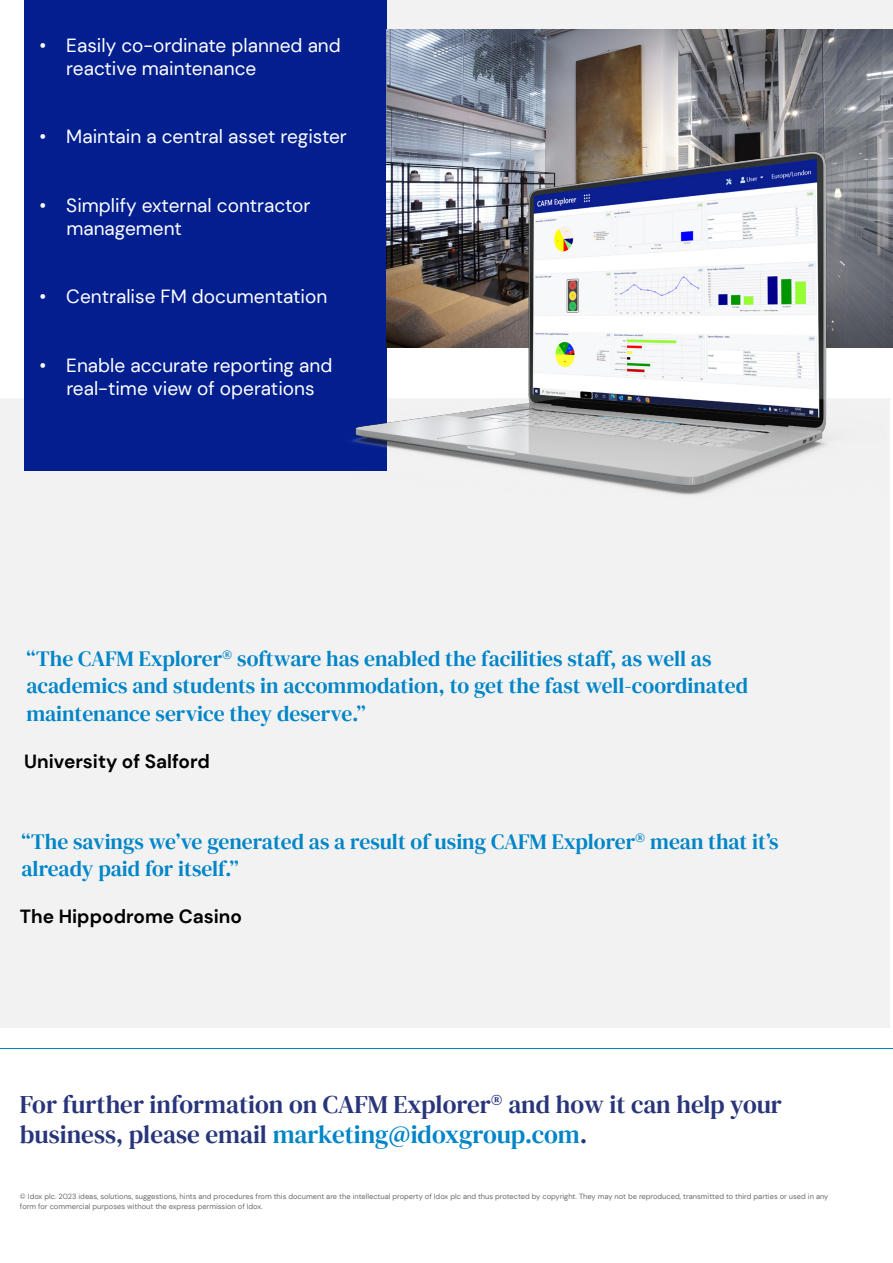
<style>
.page{position:relative;width:893px;height:1263px;background:#fff}
.page>*{position:absolute;margin:0;border:0;box-sizing:border-box;transform-origin:0 0}
.t1{font:25.35px/30.5px "DM Serif Text";color:#29357b}
.t2{font:21.75px/27.5px "DM Serif Text";color:#0085c8}
.t3{font:19.05px/22.8px "DM Sans";color:#fff}
.t4{font:700 19.05px "DM Sans";color:#000}
.t5{font:7.5px/9.8px "DM Sans";color:#6b696e}
.s1{color:#0085c8}
</style>
<div class="page">
<div style="left:386px;top:0;width:507px;height:29px;background:#f2f2f2"></div>
<div style="left:0;top:399px;width:890px;height:629px;background:#f2f2f2"></div>
<div style="left:24px;top:0;width:362px;height:470px;background:#031f8f"></div>
<img style="left:387px;top:29px;width:506px;height:319px">
<img style="left:296px;top:133px;width:590px;height:392px">
<hr style="left:0;top:1048px;width:893px;height:1px;background:#0085c8">
<h3 class="t3" style="left:66px;top:34px;width:276px;text-indent:-27px">• Easily co-ordinate planned and reactive maintenance</h3>
<h3 class="t3" style="left:39px;top:125px;width:309px">• Maintain a central asset register</h3>
<h3 class="t3" style="left:66px;top:194px;width:246px;text-indent:-27px">• Simplify external contractor management</h3>
<h3 class="t3" style="left:39px;top:285px;width:289px">• Centralise FM documentation</h3>
<h3 class="t3" style="left:39px;top:354px;width:294px;text-align:center">• Enable accurate reporting and real-time view of operations</h3>
<h2 class="t2" style="left:26px;top:645px;width:723px">“The CAFM Explorer® software has enabled the facilities staff, as well as academics and students in accommodation, to get the fast well-coordinated maintenance service they deserve.”</h2>
<h3 class="t4" style="left:24px;top:749px;width:187px">University of Salford</h3>
<h2 class="t2" style="left:21px;top:828px;width:759px;line-height:27px">“The savings we’ve generated as a result of using CAFM Explorer® mean that it’s already paid for itself.”</h2>
<h3 class="t4" style="left:20px;top:904px;width:224px">The Hippodrome Casino</h3>
<h1 class="t1" style="left:20px;top:1089px;width:763px">For further information on CAFM Explorer® and how it can help your business, please email <span class="s1">marketing@idoxgroup.com</span>.</h1>
<p class="t5" style="left:20px;top:1192px;width:810px">© Idox plc. 2023 ideas, solutions, suggestions, hints and procedures from this document are the intellectual property of Idox plc and thus protected by copyright. They may not be reproduced, transmitted to third parties or used in any form for commercial purposes without the express permission of Idox.</p>
</div>
